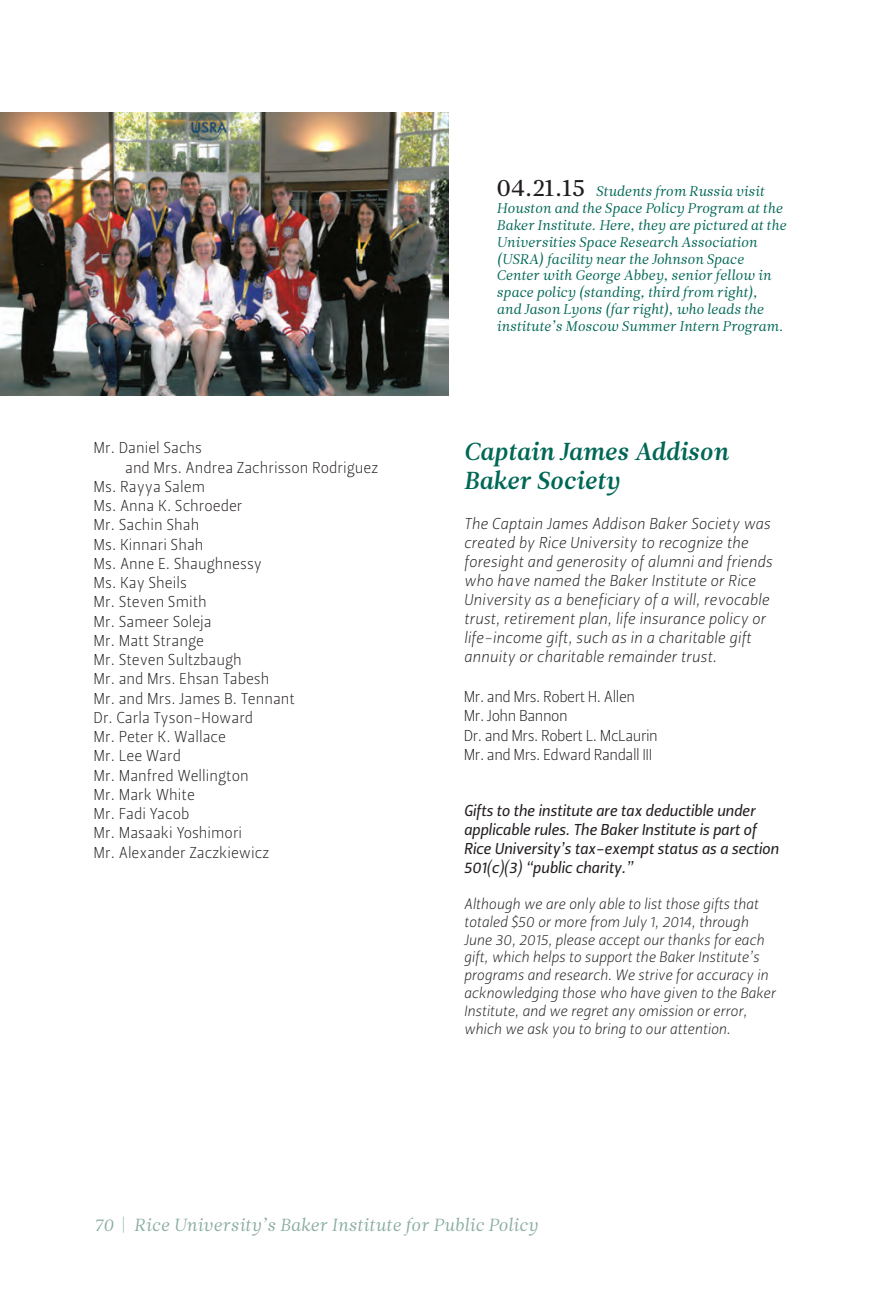
<style>
.page{position:relative;width:882px;height:1292px;background:#fff}
.page>*{position:absolute;margin:0;border:0;box-sizing:border-box;transform-origin:0 0}
.t1{font:24.5px/29.4px "Leitura News Italic 3";color:#006756}
.t2{font:17.5px "Leitura News Italic 1";color:#8baea1}
.t3{font:15.75px "Leitura Sans Grot 1";color:#231f20}
.t4{font:15.75px/18.9px "Leitura Sans Italic 1";color:#231f20}
.t5{font:15.75px/18.9px "Leitura Sans Italic 2";letter-spacing:-.01em;color:#231f20}
.t6{font:15.75px/19.2px "Leitura Sans Grot 1";letter-spacing:-.03em;color:#231f20}
.t7{font:14.88px/17.8px "Leitura Sans Italic 1";letter-spacing:-.01em;color:#231f20}
.t8{font:14px/16.8px "Leitura News Italic 1";letter-spacing:-.01em;color:#006756}
.s1{font-family:"Leitura News Roman 2";font-size:24.5px;color:#231f20}
.s2{font-family:"Leitura News Roman 1"}
</style>
<div class="page">
<img style="left:0;top:112px;width:449px;height:284px">
<p class="t3" style="left:94px;top:439px;width:110px">Mr. Daniel Sachs</p>
<p class="t3" style="left:125px;top:458px;width:255px">and Mrs. Andrea Zachrisson Rodriguez</p>
<p class="t3" style="left:94px;top:477px;width:113px">Ms. Rayya Salem</p>
<p class="t3" style="left:94px;top:496px;width:150px">Ms. Anna K. Schroeder</p>
<p class="t3" style="left:94px;top:516px;width:107px">Mr. Sachin Shah</p>
<p class="t3" style="left:94px;top:535px;width:111px">Ms. Kinnari Shah</p>
<p class="t3" style="left:94px;top:554px;width:170px">Ms. Anne E. Shaughnessy</p>
<p class="t3" style="left:94px;top:573px;width:95px">Ms. Kay Sheils</p>
<p class="t3" style="left:94px;top:593px;width:115px">Mr. Steven Smith</p>
<p class="t3" style="left:94px;top:612px;width:120px">Mr. Sameer Soleja</p>
<p class="t3" style="left:94px;top:631px;width:112px">Mr. Matt Strange</p>
<p class="t3" style="left:94px;top:650px;width:150px">Mr. Steven Sultzbaugh</p>
<p class="t3" style="left:94px;top:670px;width:177px">Mr. and Mrs. Ehsan Tabesh</p>
<p class="t3" style="left:94px;top:689px;width:203px">Mr. and Mrs. James B. Tennant</p>
<p class="t3" style="left:94px;top:708px;width:161px">Dr. Carla Tyson-Howard</p>
<p class="t3" style="left:94px;top:727px;width:134px">Mr. Peter K. Wallace</p>
<p class="t3" style="left:94px;top:747px;width:89px">Mr. Lee Ward</p>
<p class="t3" style="left:94px;top:766px;width:157px">Mr. Manfred Wellington</p>
<p class="t3" style="left:94px;top:785px;width:103px">Mr. Mark White</p>
<p class="t3" style="left:94px;top:804px;width:97px">Mr. Fadi Yacob</p>
<p class="t3" style="left:94px;top:823px;width:150px">Mr. Masaaki Yoshimori</p>
<p class="t3" style="left:94px;top:843px;width:177px">Mr. Alexander Zaczkiewicz</p>
<p class="t8" style="left:497px;top:183px;width:291px"><span class="s1">04.21.15</span> Students from Russia visit Houston and the Space Policy Program at the Baker Institute. Here, they are pictured at the Universities Space Research Association (USRA) facility near the Johnson Space Center with George Abbey, senior fellow in space policy (standing, third from right),<br>and Jason Lyons (far right), who leads the institute’s Moscow Summer Intern Program.</p>
<h1 class="t1" style="left:464px;top:437px;width:266px">Captain James Addison<br>Baker Society</h1>
<p class="t4" style="left:464px;top:515px;width:310px">The Captain James Addison Baker Society was created by Rice University to recognize the foresight and generosity of alumni and friends who have named the Baker Institute or Rice University as a beneficiary of a will, revocable trust, retirement plan, life insurance policy or life-income gift, such as in a charitable gift annuity or charitable remainder trust.</p>
<p class="t6" style="left:464px;top:687px;width:196px">Mr. and Mrs. Robert H. Allen<br>Mr. John Bannon<br>Dr. and Mrs. Robert L. McLaurin<br>Mr. and Mrs. Edward Randall III</p>
<p class="t5" style="left:464px;top:802px;width:316px">Gifts to the institute are tax deductible under applicable rules. The Baker Institute is part of Rice University’s tax-exempt status as a section 501(c)(3) “public charity.”</p>
<p class="t7" style="left:464px;top:895px;width:314px">Although we are only able to list those gifts that totaled $50 or more from July 1, 2014, through June 30, 2015, please accept our thanks for each gift, which helps to support the Baker Institute’s programs and research. We strive for accuracy in acknowledging those who have given to the Baker Institute, and we regret any omission or error, which we ask you to bring to our attention.</p>
<p class="t2" style="left:94px;top:1214px;width:445px">70 <span class="s2">|</span> Rice University’s Baker Institute for Public Policy</p>
</div>
